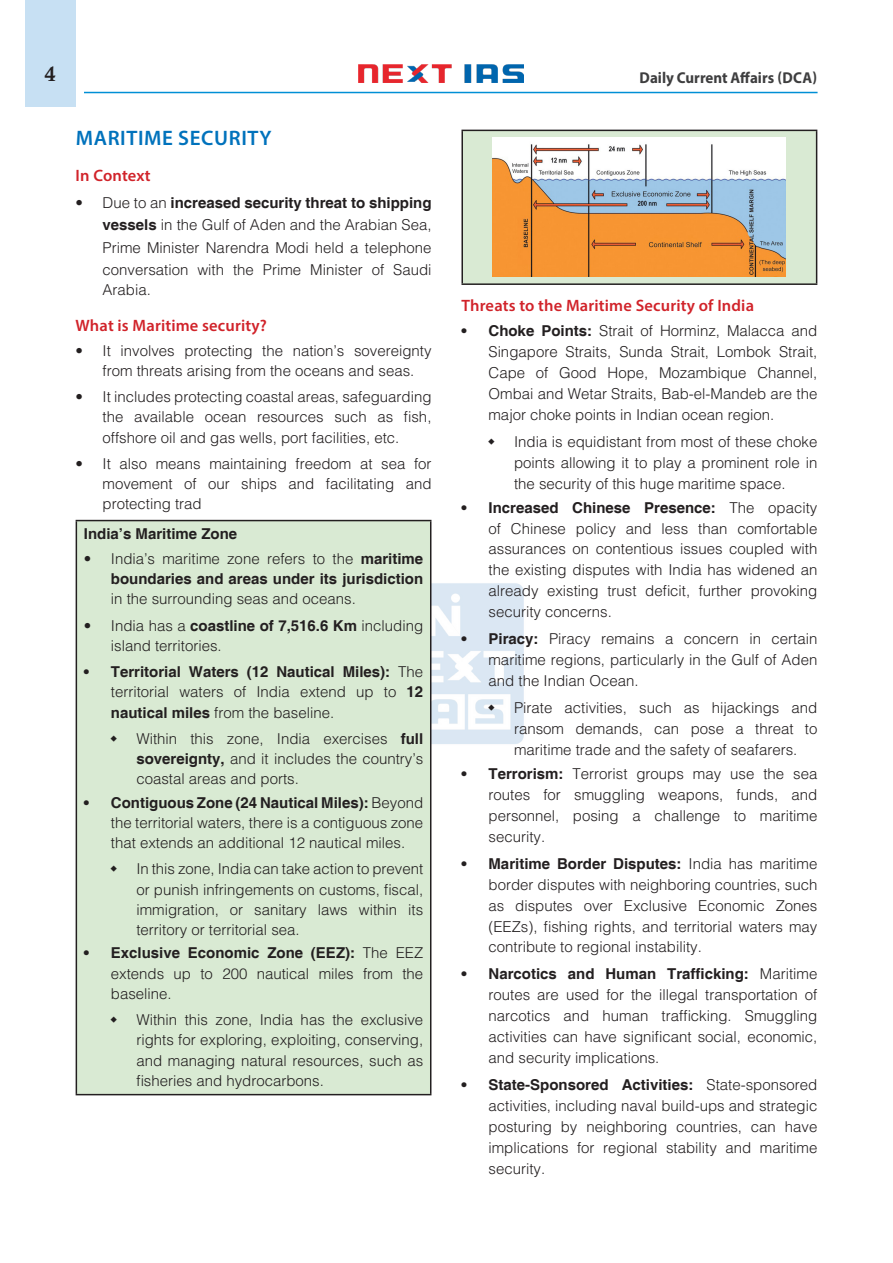
<style>
.page{position:relative;width:893px;height:1263px;background:#fff}
.page>*{position:absolute;margin:0;border:0;box-sizing:border-box;transform-origin:0 0}
.H-1{font:600 21px "Myriad Pro";letter-spacing:.03em;color:#0072bc}
.t1{font:21px "Calis MT Bol";color:#231f20}
.H-2{font:600 16.5px "Myriad Pro";letter-spacing:.01em;color:#d1232a}
.t2{font:700 15.75px "Myriad Pro";color:#3e3e3f;scale:.95 1}
.t3{font:300 15px/21px "Helvetica";color:#231f20;text-align:justify}
.body{font:700 15px "Helvetica";color:#231f20}
.s1{font-weight:700}
</style>
<div class="page">
<div style="left:25px;top:0;width:51px;height:107px;background:#c7e0f3"></div>
<img style="left:359px;top:64px;width:165px;height:19px">
<hr style="left:84px;top:92px;width:733px;height:1px;background:#008fd5">
<img style="left:431px;top:580px;width:93px;height:168px">
<div style="left:76px;top:520px;width:355px;height:574px;background:#d9ead3"></div>
<hr style="left:76px;top:520px;width:355px;height:1px;background:#231f20">
<hr style="left:76px;top:1094px;width:355px;height:1px;background:#231f20">
<hr style="left:76px;top:521px;width:1px;height:573px;background:#231f20">
<hr style="left:430px;top:521px;width:1px;height:573px;background:#231f20">
<div style="left:462px;top:130px;width:355px;height:154px;background:#d9ead3"></div>
<hr style="left:461px;top:130px;width:356px;height:1px;background:#231f20">
<hr style="left:461px;top:283px;width:356px;height:2px;background:#231f20">
<hr style="left:461px;top:131px;width:2px;height:152px;background:#231f20">
<hr style="left:816px;top:131px;width:1px;height:152px;background:#231f20">
<img style="left:493px;top:138px;width:293px;height:139px">
<svg style="left:488px;top:704px;width:6px;height:7px"></svg>
<h1 class="t1" style="left:45px;top:62px;width:12px">4</h1>
<p class="t2" style="left:640px;top:67px;width:188px">Daily Current Affairs (DCA)</p>
<p class="H-1" style="left:76px;top:125px;width:197px">MARITIME SECURITY</p>
<p class="H-2" style="left:76px;top:165px;width:77px">In Context</p>
<p class="t3" style="left:103px;top:191px;width:330px;line-height:22.4px;text-indent:-27px">• Due to an <span class="s1">increased security threat to shipping vessels</span> in the Gulf of Aden and the Arabian Sea, Prime Minister Narendra Modi held a telephone conversation with the Prime Minister of Saudi</p>
<p class="t3" style="left:103px;top:279px;width:50px">Arabia.</p>
<p class="H-2" style="left:76px;top:315px;width:193px">What is Maritime security?</p>
<p class="t3" style="left:103px;top:340px;width:330px;line-height:20.2px;text-indent:-27px">• It involves protecting the nation’s sovereignty from threats arising from the oceans and seas.</p>
<p class="t3" style="left:103px;top:386px;width:330px;line-height:20.2px;text-indent:-27px">• It includes protecting coastal areas, safeguarding the available ocean resources such as fish, offshore oil and gas wells, port facilities, etc.</p>
<p class="t3" style="left:103px;top:453px;width:330px;line-height:20.2px;text-indent:-27px">• It also means maintaining freedom at sea for movement of our ships and facilitating and protecting trad</p>
<p class="body" style="left:84px;top:524px;width:155px">India’s Maritime Zone</p>
<p class="t3" style="left:111px;top:548px;width:314px;line-height:20.2px;text-indent:-27px">• India’s maritime zone refers to the <span class="s1">maritime boundaries and areas under its jurisdiction </span>in the surrounding seas and oceans.</p>
<p class="t3" style="left:111px;top:615px;width:314px;line-height:20.2px;text-indent:-27px">• India has a <span class="s1">coastline of 7,516.6 Km</span> including island territories.</p>
<p class="t3" style="left:111px;top:661px;width:314px;line-height:20.2px;text-indent:-27px"><span class="s1">• Territorial Waters (12 Nautical Miles):</span> The territorial waters of India extend up to <span class="s1">12 nautical miles</span> from the baseline.</p>
<p class="t3" style="left:136px;top:728px;width:288px;line-height:20.2px">Within this zone, India exercises <span class="s1">full sovereignty,</span> and it includes the country’s coastal areas and ports.</p>
<p class="t3" style="left:111px;top:792px;width:314px;line-height:20.2px;text-indent:-27px"><span class="s1">• Contiguous Zone (24 Nautical Miles):</span> Beyond the territorial waters, there is a contiguous zone that extends an additional 12 nautical miles.</p>
<p class="t3" style="left:136px;top:858px;width:288px;line-height:20.2px">In this zone, India can take action to prevent or punish infringements on customs, fiscal, immigration, or sanitary laws within its territory or territorial sea.</p>
<p class="t3" style="left:111px;top:942px;width:314px;line-height:20.2px;text-indent:-27px"><span class="s1">• Exclusive Economic Zone (EEZ):</span> The EEZ extends up to 200 nautical miles from the baseline.</p>
<p class="t3" style="left:136px;top:1009px;width:288px;line-height:20.2px">Within this zone, India has the exclusive rights for exploring, exploiting, conserving, and managing natural resources, such as fisheries and hydrocarbons.</p>
<p class="H-2" style="left:461px;top:295px;width:294px">Threats to the Maritime Security of India</p>
<p class="t3" style="left:488px;top:320px;width:330px;text-indent:-27px"><span class="s1">• Choke Points:</span> Strait of Horminz, Malacca and Singapore Straits, Sunda Strait, Lombok Strait, Cape of Good Hope, Mozambique Channel, Ombai and Wetar Straits, Bab-el-Mandeb are the major choke points in Indian ocean region.</p>
<p class="t3" style="left:514px;top:430px;width:305px">India is equidistant from most of these choke points allowing it to play a prominent role in the security of this huge maritime space.</p>
<p class="t3" style="left:488px;top:496px;width:330px;text-indent:-27px"><span class="s1">• Increased Chinese Presence:</span> The opacity of Chinese policy and less than comfortable assurances on contentious issues coupled with the existing disputes with India has widened an already existing trust deficit, further provoking security concerns.</p>
<p class="t3" style="left:488px;top:628px;width:330px;text-indent:-27px"><span class="s1">• Piracy:</span> Piracy remains a concern in certain maritime regions, particularly in the Gulf of Aden and the Indian Ocean.</p>
<p class="t3" style="left:514px;top:697px;width:305px">Pirate activities, such as hijackings and ransom demands, can pose a threat to maritime trade and the safety of seafarers.</p>
<p class="t3" style="left:488px;top:763px;width:330px;text-indent:-27px"><span class="s1">• Terrorism:</span> Terrorist groups may use the sea routes for smuggling weapons, funds, and personnel, posing a challenge to maritime security.</p>
<p class="t3" style="left:488px;top:852px;width:330px;text-indent:-27px"><span class="s1">• Maritime Border Disputes:</span> India has maritime border disputes with neighboring countries, such as disputes over Exclusive Economic Zones (EEZs), fishing rights, and territorial waters may contribute to regional instability.</p>
<p class="t3" style="left:488px;top:963px;width:330px;text-indent:-27px"><span class="s1">• Narcotics and Human Trafficking:</span> Maritime routes are used for the illegal transportation of narcotics and human trafficking. Smuggling activities can have significant social, economic, and security implications.</p>
<p class="t3" style="left:488px;top:1074px;width:330px;text-indent:-27px"><span class="s1">• State-Sponsored Activities:</span> State-sponsored activities, including naval build-ups and strategic posturing by neighboring countries, can have implications for regional stability and maritime security.</p>
</div>
